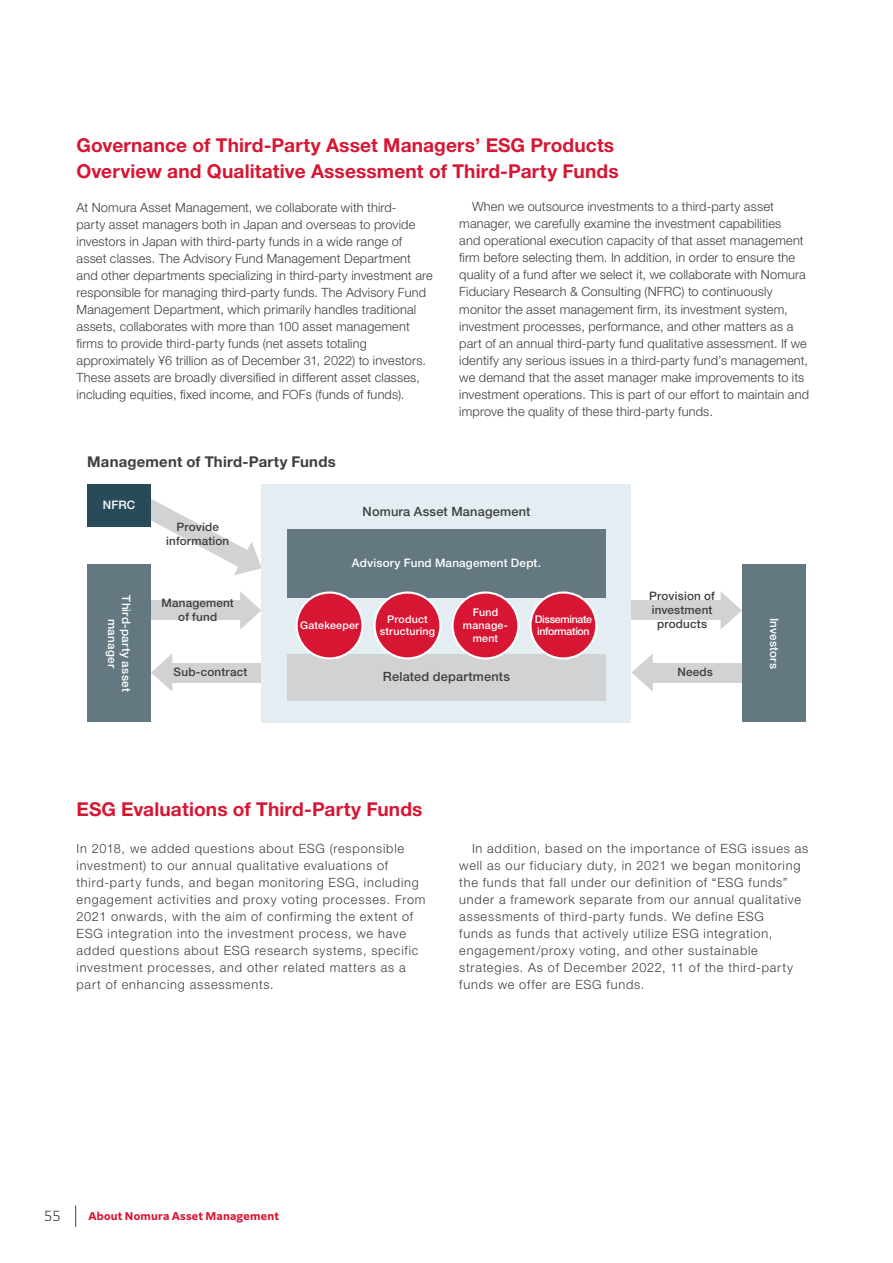
<style>
.page{position:relative;width:893px;height:1263px;background:#fff}
.page>*{position:absolute;margin:0;border:0;box-sizing:border-box;transform-origin:0 0}
.t1{font:700 19.2px/25.5px "Helvetica Neue LT Std";letter-spacing:.005em;color:#d71634}
.t2{font:700 14.85px "Helvetica Neue LT Std";letter-spacing:.015em;color:#3e3e3f}
.t3{font:300 13.8px "Clarimo UDPE";color:#3e3e3f}
.t4{font:300 12.75px/17px "Helvetica Neue LT Std";letter-spacing:.015em;color:#3e3e3f}
.t5{font:300 12.75px/17px "Helvetica Neue LT Std";letter-spacing:.06em;color:#3e3e3f}
.t6{font:500 12.75px "Helvetica Neue LT Std";letter-spacing:.015em;color:#3e3e3f}
.t7{font:500 11.7px/13.8px "Helvetica Neue LT Std";letter-spacing:.015em;color:#3e3e3f;text-align:center}
.t8{font:500 11.7px/13.8px "Helvetica Neue LT Std";letter-spacing:.015em;color:#fff;text-align:center}
.t9{font:500 10.65px/12.8px "Helvetica Neue LT Std";letter-spacing:.02em;color:#fff;text-align:center}
.t10{font:700 10.65px "Clarimo UDPE";letter-spacing:.015em;color:#d71634}
.t11{font:500 10.65px/12.8px "Helvetica Neue LT Std";letter-spacing:-.03em;color:#fff}
</style>
<div class="page">
<svg style="left:127px;top:499px;width:134px;height:76px"></svg>
<svg style="left:240px;top:591px;width:21px;height:38px"></svg>
<div style="left:151px;top:601px;width:92px;height:19px;background:#d1d2d4"></div>
<svg style="left:721px;top:592px;width:21px;height:37px"></svg>
<div style="left:631px;top:601px;width:92px;height:19px;background:#d1d2d4"></div>
<svg style="left:151px;top:654px;width:21px;height:37px"></svg>
<div style="left:170px;top:663px;width:91px;height:19px;background:#d1d2d4"></div>
<svg style="left:631px;top:654px;width:22px;height:38px"></svg>
<div style="left:650px;top:663px;width:92px;height:19px;background:#d1d2d4"></div>
<div style="left:261px;top:484px;width:370px;height:238px;background:#e4edf2"></div>
<div style="left:87px;top:484px;width:64px;height:42px;background:#294a59"></div>
<div style="left:87px;top:565px;width:64px;height:157px;background:#647882"></div>
<div style="left:742px;top:565px;width:64px;height:157px;background:#647882"></div>
<div style="left:287px;top:529px;width:319px;height:68px;background:#647882"></div>
<div style="left:287px;top:654px;width:319px;height:46px;background:#d1d2d4"></div>
<div style="left:297px;top:592px;width:65px;height:66px;background:#d71634;border-radius:50%"></div>
<div style="left:296px;top:591px;width:68px;height:68px;border:2px solid #fff;border-radius:50%"></div>
<div style="left:530px;top:592px;width:66px;height:66px;background:#d71634;border-radius:50%"></div>
<div style="left:529px;top:591px;width:68px;height:68px;border:2px solid #fff;border-radius:50%"></div>
<div style="left:452px;top:592px;width:66px;height:66px;background:#d71634;border-radius:50%"></div>
<div style="left:451px;top:591px;width:68px;height:68px;border:2px solid #fff;border-radius:50%"></div>
<div style="left:375px;top:592px;width:65px;height:66px;background:#d71634;border-radius:50%"></div>
<div style="left:373px;top:591px;width:68px;height:68px;border:2px solid #fff;border-radius:50%"></div>
<svg style="left:75px;top:1205px;width:1px;height:22px"></svg>
<h1 class="t1" style="left:77px;top:132px;width:544px">Governance of Third-Party Asset Managers’ ESG Products<br>Overview and Qualitative Assessment of Third-Party Funds</h1>
<p class="t4" style="left:77px;top:198px;width:358px">At Nomura Asset Management, we collaborate with third-<br>party asset managers both in Japan and overseas to provide investors in Japan with third-party funds in a wide range of asset classes. The Advisory Fund Management Department and other departments specializing in third-party investment are responsible for managing third-party funds. The Advisory Fund Management Department, which primarily handles traditional assets, collaborates with more than 100 asset management firms to provide third-party funds (net assets totaling approximately ¥6 trillion as of December 31, 2022) to investors.<br>These assets are broadly diversified in different asset classes, including equities, fixed income, and FOFs (funds of funds).</p>
<p class="t4" style="left:459px;top:198px;width:351px;text-indent:13px">When we outsource investments to a third-party asset manager, we carefully examine the investment capabilities<br>and operational execution capacity of that asset management firm before selecting them. In addition, in order to ensure the quality of a fund after we select it, we collaborate with Nomura Fiduciary Research &amp; Consulting (NFRC) to continuously monitor the asset management firm, its investment system, investment processes, performance, and other matters as a part of an annual third-party fund qualitative assessment. If we identify any serious issues in a third-party fund’s management, we demand that the asset manager make improvements to its investment operations. This is part of our effort to maintain and improve the quality of these third-party funds.</p>
<p class="t2" style="left:87px;top:452px;width:250px">Management of Third-Party Funds</p>
<p class="t8" style="left:103px;top:498px;width:34px">NFRC</p>
<p class="t7" style="left:166px;top:520px;width:65px">Provide information</p>
<p class="t6" style="left:363px;top:504px;width:169px">Nomura Asset Management</p>
<p class="t8" style="left:352px;top:556px;width:191px">Advisory Fund Management Dept.</p>
<p class="t8" style="left:133px;top:595px;width:98px;rotate:90deg">Third-party asset manager</p>
<p class="t7" style="left:162px;top:596px;width:74px">Management of fund</p>
<p class="t7" style="left:649px;top:589px;width:67px">Provision of investment products</p>
<p class="t7" style="left:174px;top:665px;width:75px">Sub-contract</p>
<p class="t7" style="left:677px;top:665px;width:37px">Needs</p>
<p class="t9" style="left:463px;top:606px;width:47px">Fund manage&shy;ment</p>
<p class="t9" style="left:300px;top:619px;width:60px">Gatekeeper</p>
<p class="t11" style="left:535px;top:612px;width:59px">Disseminate information</p>
<p class="t9" style="left:380px;top:612px;width:57px">Product structuring</p>
<p class="t6" style="left:383px;top:669px;width:129px">Related departments</p>
<p class="t8" style="left:781px;top:618px;width:52px;rotate:90deg">Investors</p>
<h1 class="t1" style="left:77px;top:796px;width:348px">ESG Evaluations of Third-Party Funds</h1>
<p class="t5" style="left:77px;top:839px;width:351px">In 2018, we added questions about ESG (responsible investment) to our annual qualitative evaluations of third-party funds, and began monitoring ESG, including engagement activities and proxy voting processes. From 2021 onwards, with the aim of confirming the extent of ESG integration into the investment process, we have added questions about ESG research systems, specific investment processes, and other related matters as a part of enhancing assessments.</p>
<p class="t5" style="left:459px;top:839px;width:351px;text-indent:13px">In addition, based on the importance of ESG issues as well as our fiduciary duty, in 2021 we began monitoring the funds that fall under our definition of “ESG funds” under a framework separate from our annual qualitative assessments of third-party funds. We define ESG<br>funds as funds that actively utilize ESG integration, engagement/proxy voting, and other sustainable strategies. As of December 2022, 11 of the third-party funds we offer are ESG funds.</p>
<p class="t3" style="left:44px;top:1205px;width:19px">55</p>
<p class="t10" style="left:88px;top:1207px;width:192px">About Nomura Asset Management</p>
</div>
